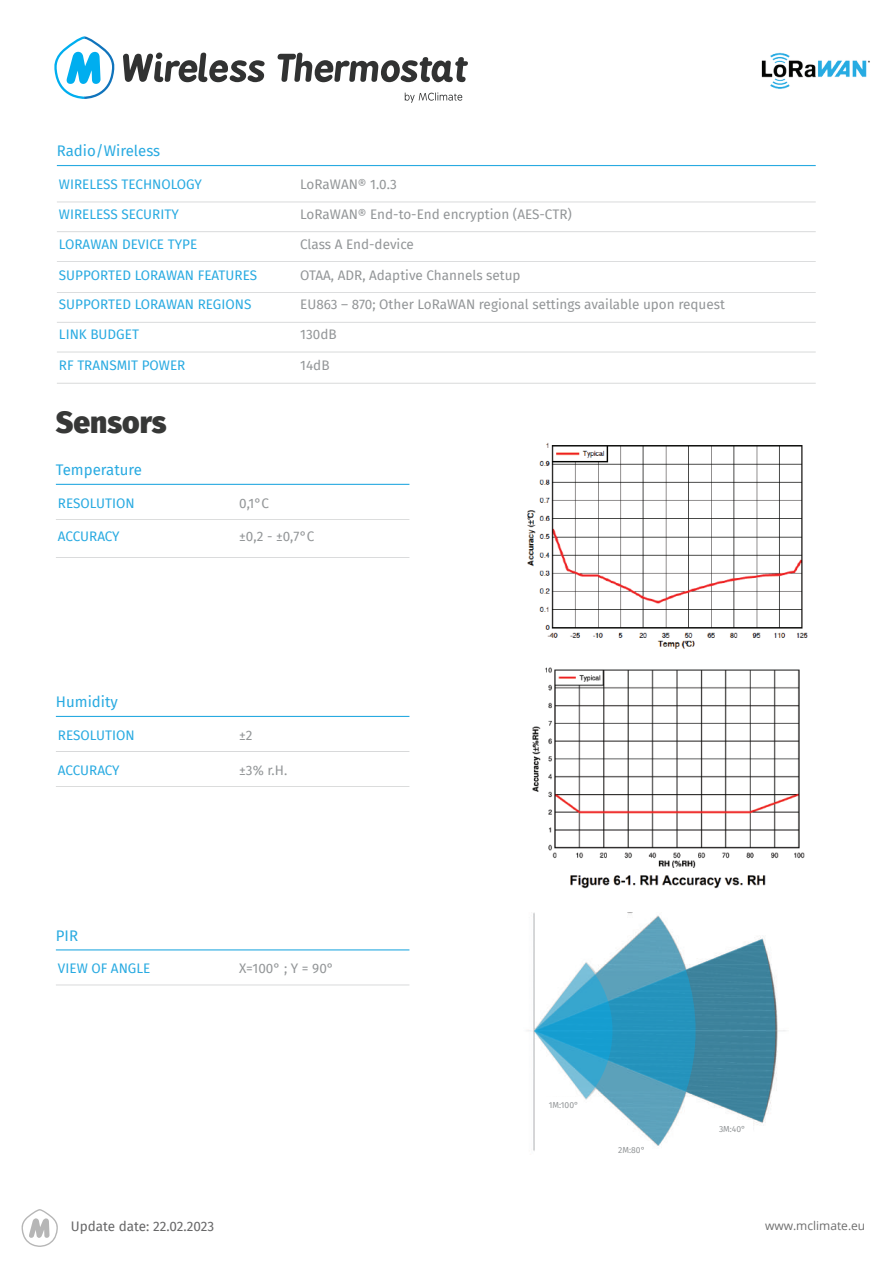
<style>
.page{position:relative;width:893px;height:1263px;background:#fff}
.page>*{position:absolute;margin:0;border:0;box-sizing:border-box;transform-origin:0 0}
.t1{font:900 30px "Fira Sans";color:#373837}
.t2{font:15px "Fira Sans";color:#29aae1}
.t3{font:13.5px "Fira Sans";color:#939698}
.t4{font:13.5px "Fira Sans";color:#29aae1}
.t5{font:13.5px "Fira Sans";color:#676768}
.t6{font:12px "Open Sans";color:#6e6e6e}
.t7{font:8.55px "Fira Sans";color:#939698}
</style>
<div class="page">
<img style="left:527px;top:443px;width:281px;height:206px">
<hr style="left:56px;top:519px;width:353px;height:1px;background:#939698">
<hr style="left:56px;top:484px;width:353px;height:1px;background:#29aae1">
<hr style="left:56px;top:557px;width:353px;height:1px;background:#939698">
<hr style="left:56px;top:751px;width:353px;height:1px;background:#939698">
<hr style="left:56px;top:716px;width:353px;height:1px;background:#29aae1">
<hr style="left:56px;top:786px;width:353px;height:1px;background:#939698">
<hr style="left:57px;top:202px;width:759px;height:1px;background:#939698">
<hr style="left:57px;top:165px;width:759px;height:1px;background:#29aae1">
<hr style="left:57px;top:231px;width:759px;height:1px;background:#939698">
<hr style="left:57px;top:261px;width:759px;height:1px;background:#939698">
<hr style="left:57px;top:292px;width:759px;height:1px;background:#939698">
<hr style="left:57px;top:322px;width:759px;height:1px;background:#939698">
<hr style="left:57px;top:352px;width:759px;height:1px;background:#939698">
<hr style="left:57px;top:383px;width:759px;height:1px;background:#939698">
<svg style="left:22px;top:1209px;width:36px;height:38px"></svg>
<img style="left:761px;top:52px;width:109px;height:37px">
<svg style="left:54px;top:36px;width:61px;height:63px"></svg>
<svg style="left:123px;top:53px;width:142px;height:29px"></svg>
<svg style="left:278px;top:53px;width:190px;height:29px"></svg>
<svg style="left:405px;top:93px;width:57px;height:10px"></svg>
<img style="left:532px;top:667px;width:273px;height:222px">
<hr style="left:56px;top:984px;width:353px;height:1px;background:#939698">
<hr style="left:56px;top:949px;width:353px;height:1px;background:#29aae1">
<img style="left:527px;top:912px;width:259px;height:239px">
<svg style="left:534px;top:916px;width:241px;height:229px"></svg>
<div style="left:543px;top:1097px;width:39px;height:18px;background:#fff"></div>
<div style="left:713px;top:1120px;width:40px;height:19px;background:#fff"></div>
<div style="left:613px;top:1141px;width:39px;height:19px;background:#fff"></div>
<p class="t2" style="left:57px;top:140px;width:105px">Radio/Wireless</p>
<p class="t4" style="left:59px;top:174px;width:144px">WIRELESS TECHNOLOGY</p>
<p class="t3" style="left:300px;top:174px;width:98px">LoRaWAN® 1.0.3</p>
<p class="t4" style="left:59px;top:204px;width:121px">WIRELESS SECURITY</p>
<p class="t3" style="left:300px;top:204px;width:273px">LoRaWAN® End-to-End encryption (AES-CTR)</p>
<p class="t4" style="left:59px;top:234px;width:140px">LORAWAN DEVICE TYPE</p>
<p class="t3" style="left:300px;top:234px;width:115px">Class A End-device</p>
<p class="t4" style="left:59px;top:265px;width:200px">SUPPORTED LORAWAN FEATURES</p>
<p class="t3" style="left:300px;top:265px;width:222px">OTAA, ADR, Adaptive Channels setup</p>
<p class="t4" style="left:59px;top:295px;width:194px">SUPPORTED LORАWAN REGIONS</p>
<p class="t3" style="left:300px;top:294px;width:426px">EU863 – 870; Other LoRaWAN regional settings available upon request</p>
<p class="t4" style="left:59px;top:324px;width:82px">LINK BUDGET</p>
<p class="t3" style="left:300px;top:324px;width:38px">130dB</p>
<p class="t4" style="left:59px;top:355px;width:128px">RF TRANSMIT POWER</p>
<p class="t3" style="left:300px;top:355px;width:31px">14dB</p>
<h1 class="t1" style="left:56px;top:396px;width:112px">Sensors</h1>
<p class="t2" style="left:56px;top:458px;width:88px">Temperature</p>
<p class="t4" style="left:58px;top:493px;width:78px">RESOLUTION</p>
<p class="t3" style="left:239px;top:493px;width:31px">0,1°C</p>
<p class="t4" style="left:58px;top:526px;width:63px">ACCURACY</p>
<p class="t3" style="left:239px;top:526px;width:77px">±0,2 - ±0,7°C</p>
<p class="t2" style="left:56px;top:691px;width:63px">Humidity</p>
<p class="t4" style="left:58px;top:725px;width:78px">RESOLUTION</p>
<p class="t3" style="left:239px;top:725px;width:15px">±2</p>
<p class="t4" style="left:58px;top:760px;width:63px">ACCURACY</p>
<p class="t3" style="left:239px;top:760px;width:50px">±3% r.H.</p>
<p class="t2" style="left:56px;top:924px;width:24px">PIR</p>
<p class="t4" style="left:58px;top:958px;width:94px">VIEW OF ANGLE</p>
<p class="t3" style="left:239px;top:958px;width:96px">X=100° ; Y = 90°</p>
<p class="t5" style="left:71px;top:1216px;width:145px">Update date: 22.02.2023</p>
<p class="t7" style="left:549px;top:1099px;width:31px">1M:100°</p>
<p class="t7" style="left:618px;top:1143px;width:28px">2M:80°</p>
<p class="t7" style="left:719px;top:1122px;width:28px">3M:40°</p>
<p class="t6" style="left:765px;top:1218px;width:102px">www.mclimate.eu</p>
</div>
